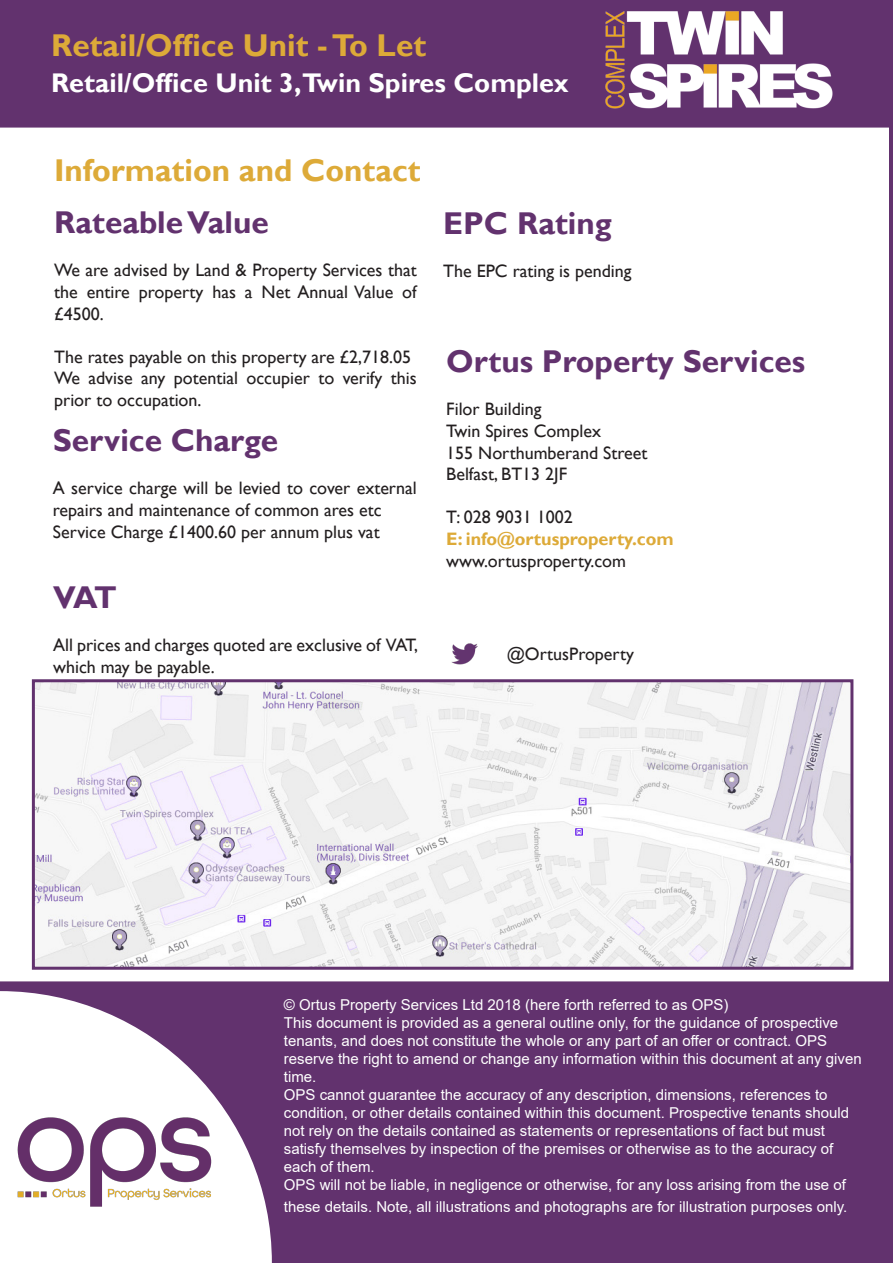
<style>
.page{position:relative;width:893px;height:1263px;background:#fff}
.page>*{position:absolute;margin:0;border:0;box-sizing:border-box;transform-origin:0 0}
.t1{font:700 31.5px "Gill Sans";color:#62326e}
.t2{font:700 31.5px "Gill Sans";color:#ddaa38}
.t3{font:700 27px "Gill Sans";color:#fff}
.t4{font:18px/21.6px "Gill Sans";color:#231f20}
.t5{font:700 18px "Gill Sans";color:#ddaa38}
.t6{font:15px/18px "Arial";color:#fff}
</style>
<div class="page">
<div style="left:0;top:981px;width:890px;height:282px;background:#62326e"></div>
<div style="left:0;top:0;width:890px;height:128px;background:#62326e"></div>
<hr style="left:890px;top:0;width:3px;height:1263px;background:#62326e">
<img style="left:451px;top:643px;width:27px;height:22px">
<img style="left:603px;top:5px;width:233px;height:110px">
<img style="left:36px;top:683px;width:813px;height:283px">
<div style="left:32px;top:679px;width:821px;height:291px;border:3px solid #62326e"></div>
<svg style="left:0;top:991px;width:272px;height:272px"></svg>
<img style="left:4px;top:1083px;width:225px;height:154px">
<p class="t2" style="left:51px;top:26px;width:377px">Retail/Office Unit - To Let</p>
<p class="t3" style="left:51px;top:66px;width:519px">Retail/Office Unit 3,Twin Spires Complex</p>
<p class="t2" style="left:54px;top:152px;width:368px">Information and Contact</p>
<p class="t1" style="left:54px;top:204px;width:216px">Rateable Value</p>
<p class="t4" style="left:54px;top:260px;width:364px;text-align:justify">We are advised by Land &amp; Property Services that the entire property has a Net Annual Value of £4500.</p>
<p class="t4" style="left:54px;top:346px;width:358px">The rates payable on this property are £2,718.05</p>
<p class="t4" style="left:54px;top:368px;width:364px">We advise any potential occupier to verify this prior to occupation.</p>
<p class="t1" style="left:53px;top:422px;width:227px">Service Charge</p>
<p class="t4" style="left:53px;top:478px;width:365px">A service charge will be levied to cover external repairs and maintenance of common ares etc</p>
<p class="t4" style="left:53px;top:521px;width:328px">Service Charge £1400.60 per annum plus vat</p>
<p class="t1" style="left:53px;top:578px;width:65px">VAT</p>
<p class="t4" style="left:53px;top:635px;width:366px">All prices and charges quoted are exclusive of VAT, which may be payable.</p>
<p class="t1" style="left:443px;top:205px;width:170px">EPC Rating</p>
<p class="t4" style="left:443px;top:261px;width:190px">The EPC rating is pending</p>
<p class="t1" style="left:446px;top:343px;width:361px">Ortus Property Services</p>
<p class="t4" style="left:446px;top:399px;width:97px">Filor Building</p>
<p class="t4" style="left:446px;top:420px;width:156px">Twin Spires Complex</p>
<p class="t4" style="left:446px;top:442px;width:203px">155 Northumberand Street</p>
<p class="t4" style="left:446px;top:464px;width:122px">Belfast, BT13 2JF</p>
<p class="t4" style="left:446px;top:507px;width:128px">T: 028 9031 1002</p>
<p class="t5" style="left:446px;top:528px;width:229px">E: info@ortusproperty.com</p>
<p class="t4" style="left:446px;top:550px;width:181px">www.ortusproperty.com</p>
<p class="t4" style="left:507px;top:644px;width:129px">@OrtusProperty</p>
<p class="t6" style="left:284px;top:996px;width:446px">© Ortus Property Services Ltd 2018 (here forth referred to as OPS)</p>
<p class="t6" style="left:284px;top:1014px;width:579px">This document is provided as a general outline only, for the guidance of prospective tenants, and does not constitute the whole or any part of an offer or contract. OPS reserve the right to amend or change any information within this document at any given time.</p>
<p class="t6" style="left:284px;top:1086px;width:567px">OPS cannot guarantee the accuracy of any description, dimensions, references to condition, or other details contained within this document. Prospective tenants should not rely on the details contained as statements or representations of fact but must satisfy themselves by inspection of the premises or otherwise as to the accuracy of each of them.</p>
<p class="t6" style="left:284px;top:1174px;width:565px;line-height:21.6px">OPS will not be liable, in negligence or otherwise, for any loss arising from the use of these details. Note, all illustrations and photographs are for illustration purposes only.</p>
</div>
